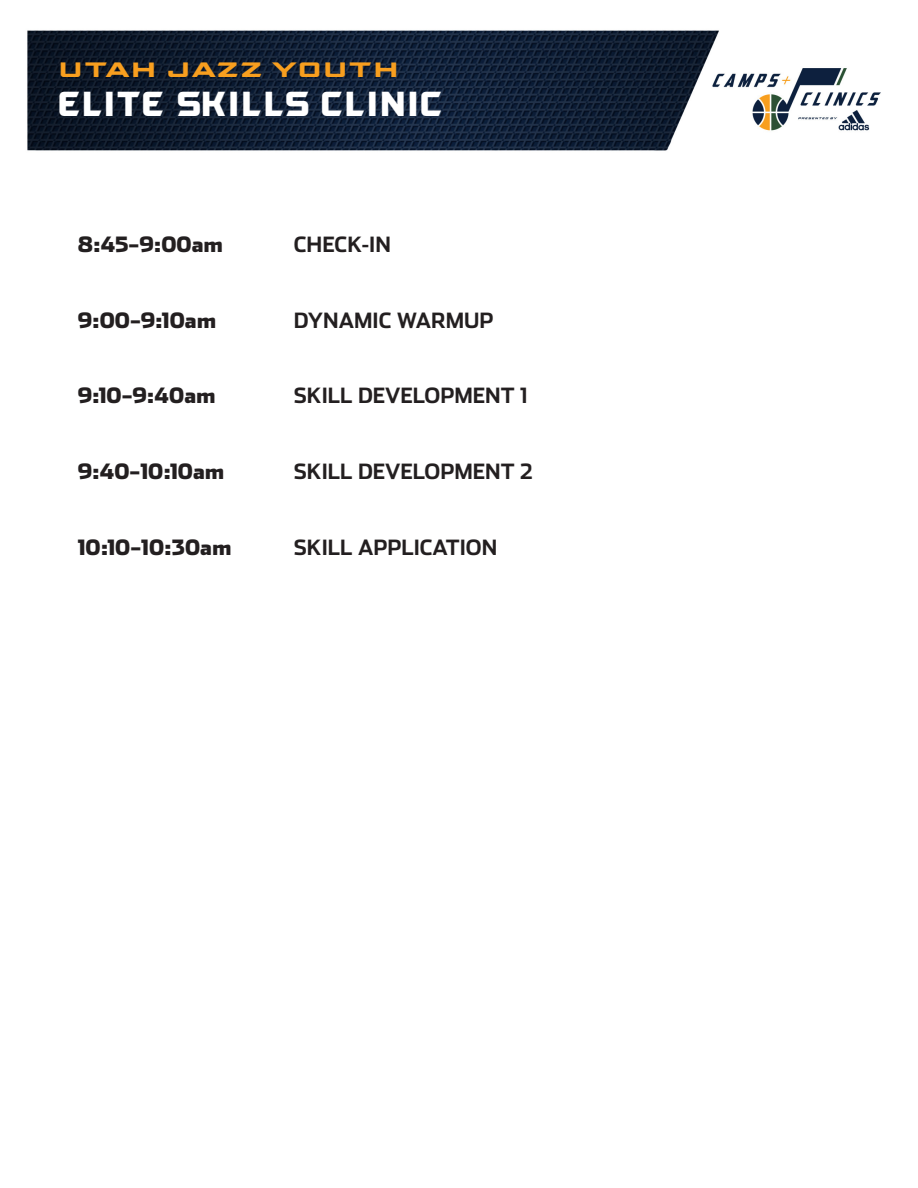
<style>
.page{position:relative;width:918px;height:1188px;background:#fff}
.page>*{position:absolute;margin:0;border:0;box-sizing:border-box;transform-origin:0 0}
.t1{font:900 32.7px "Jazz Reg";letter-spacing:.075em;color:#fff}
.t2{font:700 21px "Stainless";color:#231f20}
.t3{font:900 21px "Stainless";color:#231f20}
.t4{font:900 19.65px "Jazz Ext";letter-spacing:.075em;color:#f89f1f}
</style>
<div class="page">
<img style="left:27px;top:30px;width:854px;height:121px">
<p class="t4" style="left:59px;top:56px;width:341px">UTAH JAZZ YOUTH</p>
<p class="t1" style="left:59px;top:83px;width:384px">ELITE SKILLS CLINIC</p>
<p class="t3" style="left:78px;top:231px;width:147px">8:45–9:00am</p>
<p class="t2" style="left:294px;top:232px;width:99px">CHECK-IN</p>
<p class="t3" style="left:78px;top:307px;width:140px">9:00–9:10am</p>
<p class="t2" style="left:294px;top:307px;width:201px">DYNAMIC WARMUP</p>
<p class="t3" style="left:78px;top:382px;width:140px">9:10–9:40am</p>
<p class="t2" style="left:294px;top:383px;width:235px">SKILL DEVELOPMENT 1</p>
<p class="t3" style="left:78px;top:458px;width:148px">9:40–10:10am</p>
<p class="t2" style="left:294px;top:458px;width:241px">SKILL DEVELOPMENT 2</p>
<p class="t3" style="left:78px;top:534px;width:155px">10:10–10:30am</p>
<p class="t2" style="left:294px;top:534px;width:205px">SKILL APPLICATION</p>
</div>
